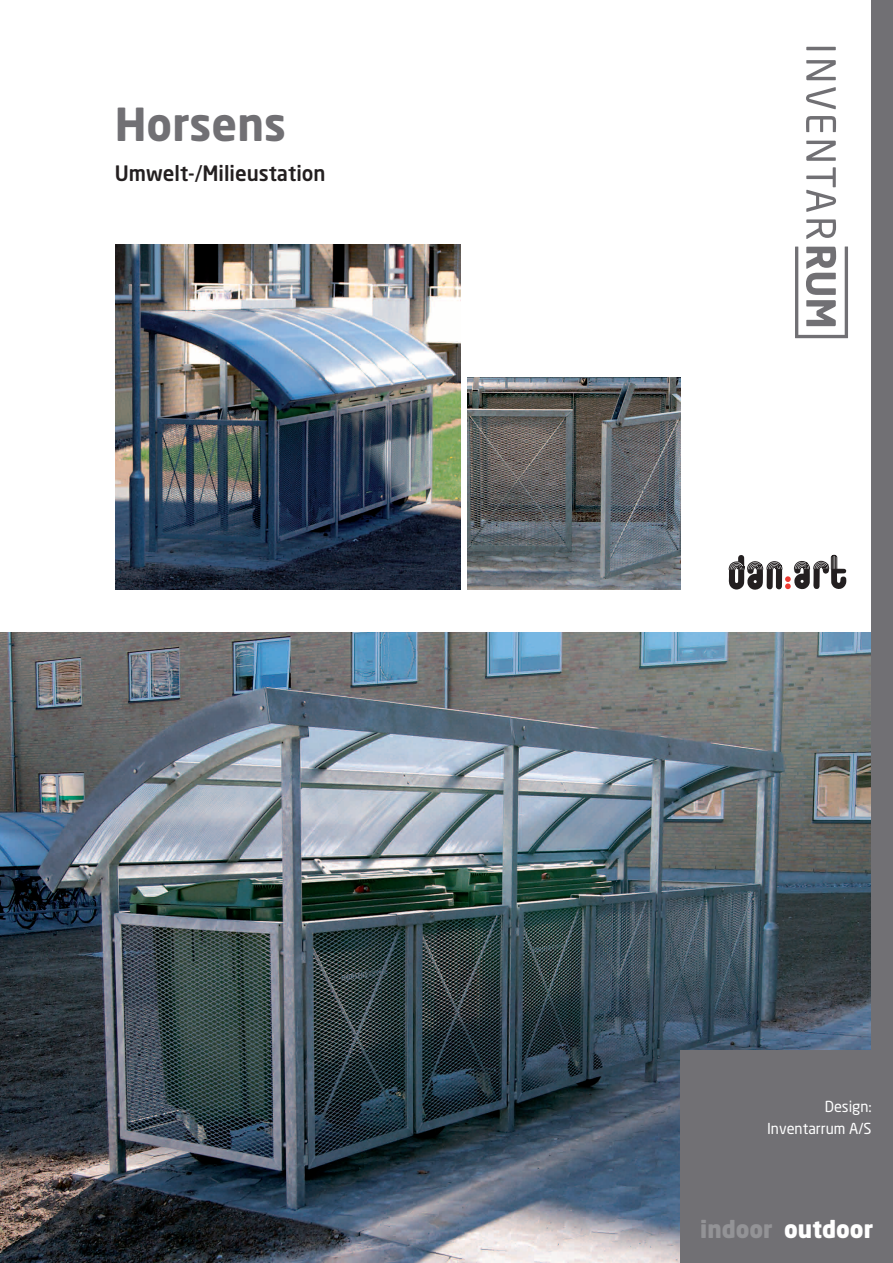
<style>
.page{position:relative;width:893px;height:1263px;background:#fff}
.page>*{position:absolute;margin:0;border:0;box-sizing:border-box;transform-origin:0 0}
.t1{font:700 45px "Neo Sans";color:#717074}
.t2{font:900 23.4px "Neo Sans";color:#fff}
.t3{font:500 21px "Neo Sans";color:#231f20}
.t4{font:15px "Neo Sans";color:#fff}
.s1{font-family:"Myriad Pro";font-weight:600;font-size:23.25px}
.s2{font-family:"Myriad Pro"}
.s3{color:#939396}
</style>
<div class="page">
<img style="left:0;top:632px;width:872px;height:631px">
<img style="left:467px;top:377px;width:213px;height:213px">
<img style="left:115px;top:244px;width:346px;height:346px">
<div style="left:872px;top:0;width:21px;height:1263px;background:#717074"></div>
<div style="left:680px;top:1050px;width:213px;height:213px;background:#717074"></div>
<hr style="left:806px;top:47px;width:30px;height:3px;background:#717074">
<svg style="left:806px;top:60px;width:30px;height:20px"></svg>
<svg style="left:806px;top:87px;width:30px;height:22px"></svg>
<svg style="left:806px;top:116px;width:30px;height:16px"></svg>
<svg style="left:806px;top:141px;width:30px;height:20px"></svg>
<svg style="left:806px;top:167px;width:30px;height:45px"></svg>
<svg style="left:806px;top:219px;width:30px;height:20px"></svg>
<svg style="left:795px;top:246px;width:53px;height:92px"></svg>
<svg style="left:728px;top:555px;width:119px;height:35px"></svg>
<p class="t1" style="left:115px;top:105px;width:173px">Horsens</p>
<p class="t3" style="left:115px;top:164px;width:212px">Umwelt-<span class="s1">/</span>Milieustation</p>
<p class="t4" style="left:825px;top:1100px;width:48px">Design<span class="s2">:</span></p>
<p class="t4" style="left:767px;top:1121px;width:106px">Inventarrum A/S</p>
<p class="t2" style="left:700px;top:1220px;width:174px"><span class="s3">indoor</span> outdoor</p>
</div>
